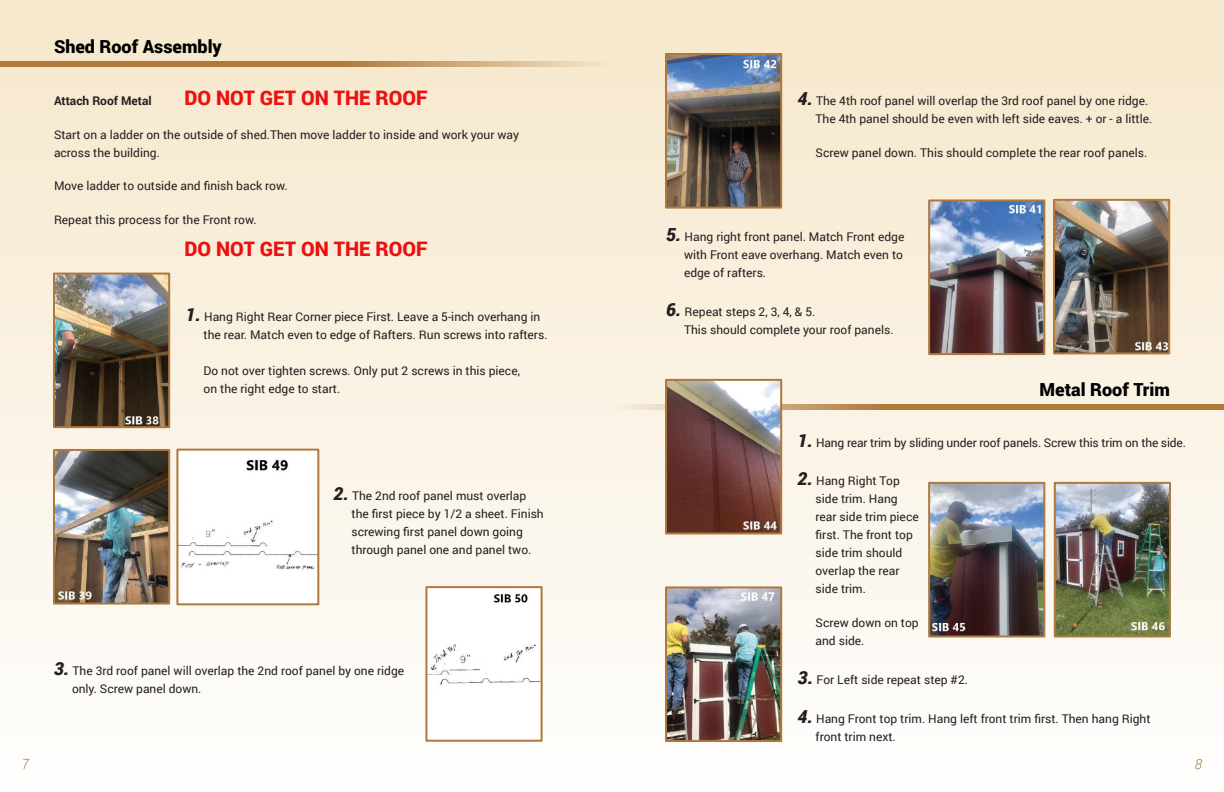
<style>
.page{position:relative;width:1224px;height:792px;background:#fff}
.page>*{position:absolute;margin:0;border:0;box-sizing:border-box;transform-origin:0 0}
.t1{font:900 20px "Roboto";color:#ec1010}
.t2{font:900 18px "Roboto";color:#000}
.t3{font:italic 300 14px "Roboto";color:#af793d}
.t4{font:12px/18px "Roboto";color:#231f20}
.t5{font:700 12px "Roboto";color:#231f20}
.s1{font-weight:900;font-style:italic;font-size:18px}
</style>
<div class="page">
<img style="left:0;top:0;width:1224px;height:742px">
<img style="left:614px;top:404px;width:610px;height:5px">
<img style="left:0;top:62px;width:611px;height:4px">
<img style="left:56px;top:276px;width:111px;height:149px">
<div style="left:53px;top:273px;width:117px;height:155px;border:2px solid #af793d"></div>
<img style="left:56px;top:452px;width:111px;height:150px">
<div style="left:53px;top:449px;width:117px;height:156px;border:2px solid #af793d"></div>
<img style="left:428px;top:589px;width:112px;height:150px">
<div style="left:425px;top:586px;width:118px;height:156px;border:2px solid #af793d"></div>
<img style="left:179px;top:452px;width:137px;height:150px">
<div style="left:176px;top:449px;width:143px;height:156px;border:2px solid #af793d"></div>
<img style="left:668px;top:56px;width:111px;height:150px">
<div style="left:665px;top:53px;width:117px;height:156px;border:2px solid #af793d"></div>
<img style="left:931px;top:202px;width:111px;height:150px">
<div style="left:928px;top:199px;width:117px;height:156px;border:2px solid #af793d"></div>
<img style="left:1056px;top:202px;width:111px;height:149px">
<div style="left:1053px;top:199px;width:117px;height:155px;border:2px solid #af793d"></div>
<img style="left:668px;top:382px;width:111px;height:149px">
<div style="left:665px;top:379px;width:117px;height:155px;border:2px solid #af793d"></div>
<img style="left:931px;top:485px;width:111px;height:149px">
<div style="left:928px;top:482px;width:117px;height:155px;border:2px solid #af793d"></div>
<img style="left:1057px;top:485px;width:111px;height:149px">
<div style="left:1054px;top:482px;width:117px;height:155px;border:2px solid #af793d"></div>
<img style="left:668px;top:589px;width:111px;height:150px">
<div style="left:665px;top:586px;width:117px;height:156px;border:2px solid #af793d"></div>
<h2 class="t2" style="left:54px;top:34px;width:169px">Shed Roof Assembly</h2>
<h1 class="t1" style="left:184px;top:84px;width:245px">DO NOT GET ON THE ROOF</h1>
<p class="t5" style="left:54px;top:93px;width:99px">Attach Roof Metal</p>
<p class="t4" style="left:54px;top:125px;width:467px">Start on a ladder on the outside of shed.Then move ladder to inside and work your way across the building.</p>
<p class="t4" style="left:54px;top:177px;width:235px">Move ladder to outside and finish back row.</p>
<p class="t4" style="left:54px;top:210px;width:204px">Repeat this process for the Front row.</p>
<h1 class="t1" style="left:184px;top:235px;width:245px">DO NOT GET ON THE ROOF</h1>
<p class="t4" style="left:204px;top:307px;width:346px;text-indent:-18px"><span class="s1">1.</span> Hang Right Rear Corner piece First. Leave a 5-inch overhang in the rear. Match even to edge of Rafters. Run screws into rafters.</p>
<p class="t4" style="left:204px;top:361px;width:318px">Do not over tighten screws. Only put 2 screws in this piece, on the right edge to start.</p>
<p class="t4" style="left:352px;top:486px;width:194px;text-indent:-18px"><span class="s1">2.</span> The 2nd roof panel must overlap the first piece by 1/2 a sheet. Finish screwing first panel down going through panel one and panel two.</p>
<p class="t4" style="left:72px;top:661px;width:334px;text-indent:-18px"><span class="s1">3.</span> The 3rd roof panel will overlap the 2nd roof panel by one ridge only. Screw panel down.</p>
<p class="t4" style="left:816px;top:92px;width:338px;text-indent:-18px"><span class="s1">4.</span> The 4th roof panel will overlap the 3rd roof panel by one ridge.<br>The 4th panel should be even with left side eaves. + or - a little.</p>
<p class="t4" style="left:816px;top:143px;width:333px">Screw panel down. This should complete the rear roof panels.</p>
<p class="t4" style="left:684px;top:228px;width:222px;text-align:justify;text-indent:-18px"><span class="s1">5.</span> Hang right front panel. Match Front edge with Front eave overhang. Match even to edge of rafters.</p>
<p class="t4" style="left:684px;top:302px;width:211px;text-indent:-18px"><span class="s1">6.</span> Repeat steps 2, 3, 4, &amp; 5.<br>This should complete your roof panels.</p>
<h2 class="t2" style="left:1040px;top:377px;width:132px">Metal Roof Trim</h2>
<p class="t4" style="left:798px;top:434px;width:390px"><span class="s1">1.</span> Hang rear trim by sliding under roof panels. Screw this trim on the side.</p>
<p class="t4" style="left:816px;top:472px;width:105px;text-indent:-18px"><span class="s1">2.</span> Hang Right Top side trim. Hang rear side trim piece first. The front top side trim should overlap the rear side trim.</p>
<p class="t4" style="left:816px;top:613px;width:105px">Screw down on top and side.</p>
<p class="t4" style="left:798px;top:670px;width:172px"><span class="s1">3.</span> For Left side repeat step #2.</p>
<p class="t4" style="left:816px;top:709px;width:336px;text-indent:-18px"><span class="s1">4.</span> Hang Front top trim. Hang left front trim first. Then hang Right front trim next.</p>
<p class="t3" style="left:22px;top:755px;width:9px">7</p>
<p class="t3" style="left:1195px;top:755px;width:9px">8</p>
</div>
